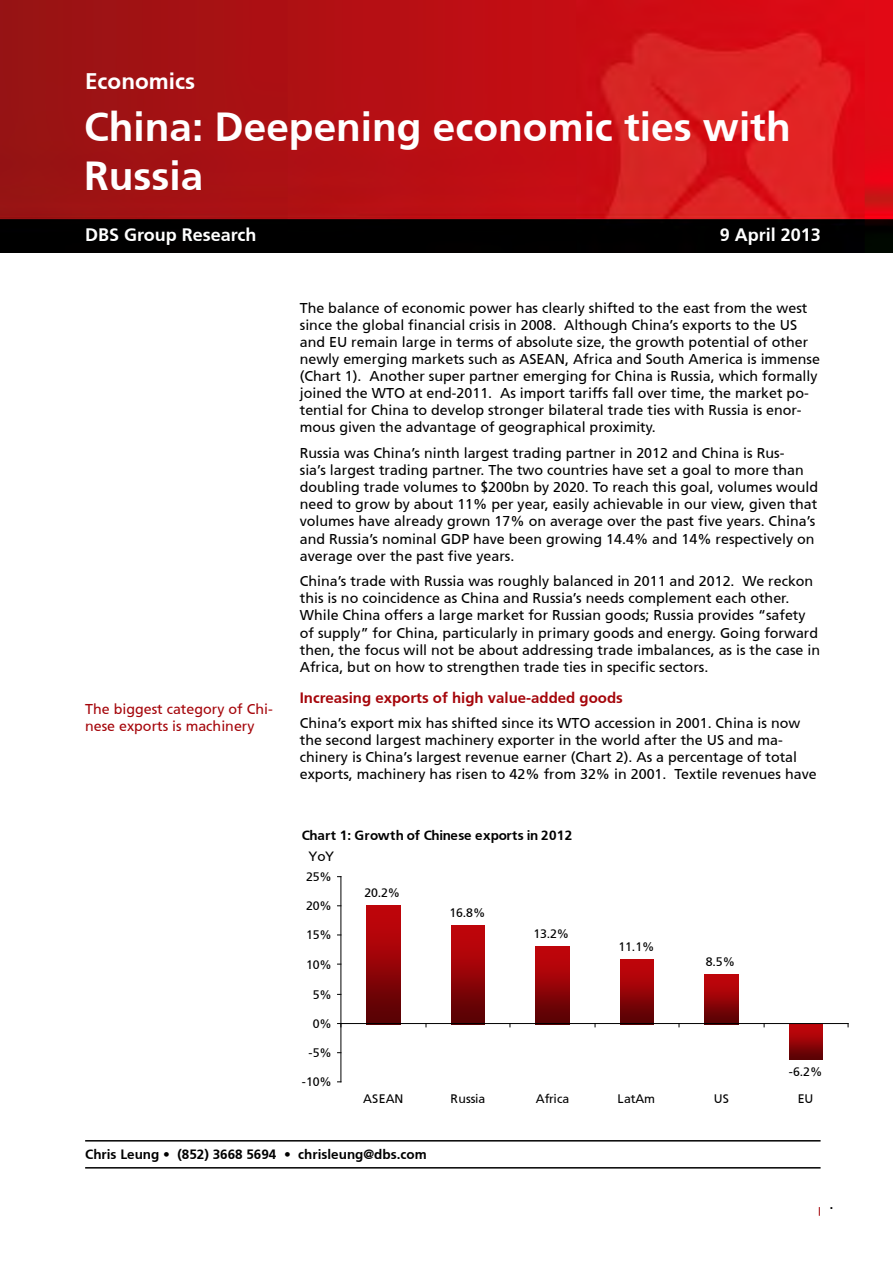
<style>
.page{position:relative;width:893px;height:1263px;background:#fff}
.page>*{position:absolute;margin:0;border:0;box-sizing:border-box;transform-origin:0 0}
.t1{font:40.5px/48.6px "Frutiger BL";color:#fff}
.t2{font:700 22.5px "Frutiger";color:#fff}
.t3{font:18px "Frutiger BL";color:#fff}
.t4{font:15px "Frutiger BL";color:#a5050a}
.t5{font:14.25px/17.1px "Frutiger Roman";color:#000}
.t6{font:14.25px/17.1px "Frutiger Roman";color:#a5050a}
.t7{font:13.5px "Frutiger BL";color:#000}
.t8{font:700 13.5px "Frutiger";letter-spacing:.025em;color:#000}
.t9{font:13.5px "Frutiger Roman";color:#000}
.t10{font:12.3px "Frutiger Roman";letter-spacing:-.01em;color:#000}
.t11{font:12px "Frutiger BL";color:#000}
</style>
<div class="page">
<img style="left:0;top:0;width:893px;height:252px">
<hr style="left:85px;top:1140px;width:736px;height:1px;background:#000">
<hr style="left:85px;top:1167px;width:736px;height:1px;background:#000">
<div style="left:366px;top:905px;width:35px;height:119px;background:linear-gradient(to bottom,#ce060b,#560204)"></div>
<div style="left:451px;top:925px;width:34px;height:99px;background:linear-gradient(to bottom,#ce060b,#560204)"></div>
<div style="left:535px;top:947px;width:35px;height:77px;background:linear-gradient(to bottom,#ce060b,#560204)"></div>
<div style="left:620px;top:959px;width:34px;height:65px;background:linear-gradient(to bottom,#ce060b,#570204)"></div>
<div style="left:704px;top:975px;width:35px;height:49px;background:linear-gradient(to bottom,#ce060b,#570204)"></div>
<div style="left:789px;top:1024px;width:34px;height:36px;background:linear-gradient(to bottom,#cf060b,#5b0204)"></div>
<hr style="left:341px;top:877px;width:1px;height:205px;background:#000">
<hr style="left:341px;top:1023px;width:507px;height:1px;background:#000">
<h2 class="t2" style="left:85px;top:68px;width:111px">Economics</h2>
<h1 class="t1" style="left:84px;top:103px;width:708px">China: Deepening economic ties with<br>Russia</h1>
<p class="t3" style="left:85px;top:224px;width:173px">DBS Group Research</p>
<p class="t3" style="left:720px;top:224px;width:103px">9 April 2013</p>
<p class="t6" style="left:85px;top:700px;width:189px">The biggest category of Chi&shy;nese exports is machinery</p>
<p class="t5" style="left:300px;top:299px;width:522px">The balance of economic power has clearly shifted to the east from the west since the global financial crisis in 2008. Although China’s exports to the US and EU remain large in terms of absolute size, the growth potential of other newly emerging markets such as ASEAN, Africa and South America is immense (Chart 1). Another super partner emerging for China is Russia, which formally joined the WTO at end-2011. As import tariffs fall over time, the market po&shy;tential for China to develop stronger bilateral trade ties with Russia is enor&shy;mous given the advantage of geographical proximity.</p>
<p class="t5" style="left:300px;top:444px;width:520px">Russia was China’s ninth largest trading partner in 2012 and China is Rus-<br>sia’s largest trading partner. The two countries have set a goal to more than doubling trade volumes to $200bn by 2020. To reach this goal, volumes would need to grow by about 11% per year, easily achievable in our view, given that volumes have already grown 17% on average over the past five years. China’s and Russia’s nominal GDP have been growing 14.4% and 14% respectively on average over the past five years.</p>
<p class="t5" style="left:300px;top:573px;width:522px">China’s trade with Russia was roughly balanced in 2011 and 2012. We reckon this is no coincidence as China and Russia’s needs complement each other.<br>While China offers a large market for Russian goods; Russia provides “safety of supply” for China, particularly in primary goods and energy. Going forward then, the focus will not be about addressing trade imbalances, as is the case in Africa, but on how to strengthen trade ties in specific sectors.</p>
<p class="t4" style="left:300px;top:688px;width:325px">Increasing exports of high value-added goods</p>
<p class="t5" style="left:300px;top:714px;width:518px">China’s export mix has shifted since its WTO accession in 2001. China is now the second largest machinery exporter in the world after the US and ma&shy;chinery is China’s largest revenue earner (Chart 2). As a percentage of total exports, machinery has risen to 42% from 32% in 2001. Textile revenues have</p>
<p class="t8" style="left:302px;top:827px;width:272px">Chart 1: Growth of Chinese exports in 2012</p>
<p class="t9" style="left:308px;top:848px;width:27px">YoY</p>
<p class="t10" style="left:306px;top:869px;width:27px">25%</p>
<p class="t10" style="left:306px;top:899px;width:27px">20%</p>
<p class="t10" style="left:306px;top:928px;width:27px">15%</p>
<p class="t10" style="left:306px;top:957px;width:27px">10%</p>
<p class="t10" style="left:313px;top:987px;width:21px">5%</p>
<p class="t10" style="left:313px;top:1016px;width:21px">0%</p>
<p class="t10" style="left:308px;top:1046px;width:25px">-5%</p>
<p class="t10" style="left:302px;top:1075px;width:32px">-10%</p>
<p class="t10" style="left:364px;top:885px;width:37px">20.2%</p>
<p class="t10" style="left:449px;top:905px;width:37px">16.8%</p>
<p class="t10" style="left:533px;top:927px;width:37px">13.2%</p>
<p class="t10" style="left:619px;top:939px;width:37px">11.1%</p>
<p class="t10" style="left:706px;top:955px;width:31px">8.5%</p>
<p class="t10" style="left:789px;top:1065px;width:35px">-6.2%</p>
<p class="t10" style="left:363px;top:1092px;width:42px">ASEAN</p>
<p class="t10" style="left:451px;top:1092px;width:36px">Russia</p>
<p class="t10" style="left:536px;top:1092px;width:35px">Africa</p>
<p class="t10" style="left:617px;top:1092px;width:39px">LatAm</p>
<p class="t10" style="left:714px;top:1092px;width:17px">US</p>
<p class="t10" style="left:798px;top:1092px;width:17px">EU</p>
<p class="t7" style="left:85px;top:1146px;width:343px">Chris Leung • (852) 3668 5694 • chrisleung@dbs.com</p>
<p class="t11" style="left:828px;top:1197px;width:8px">1</p>
</div>
